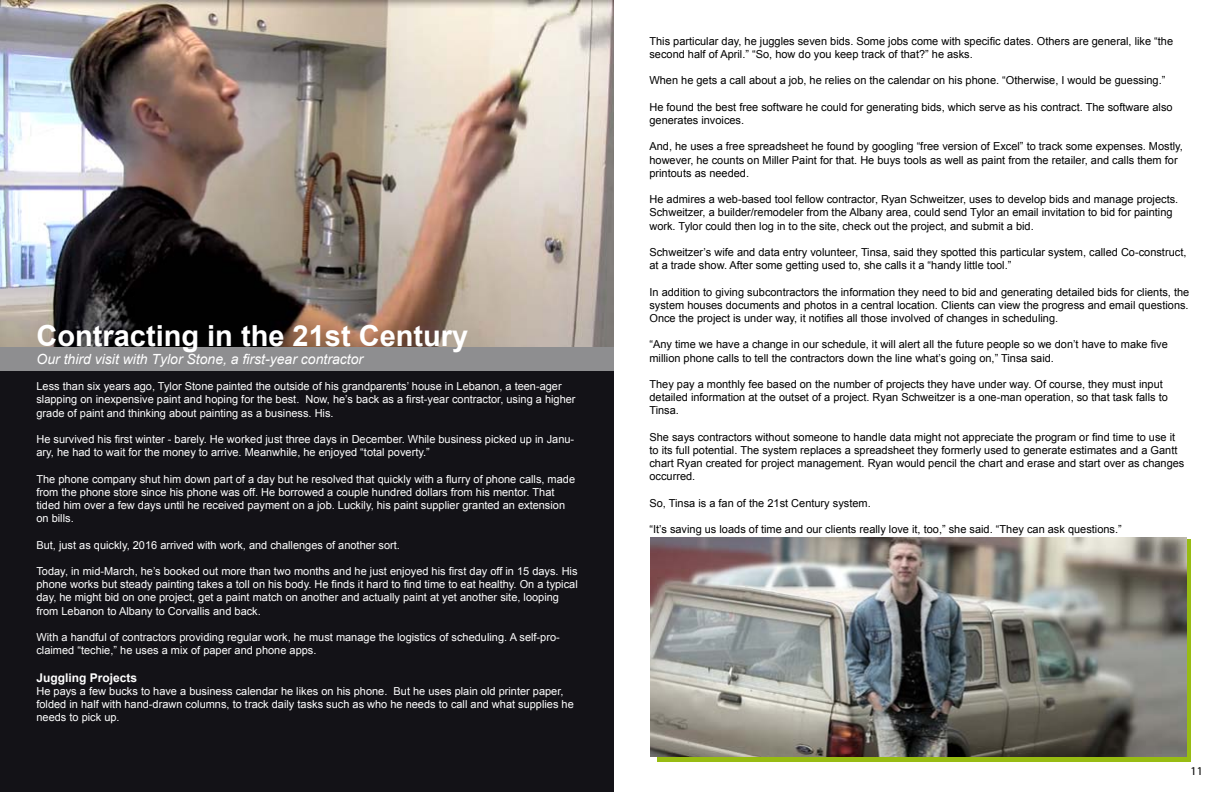
<style>
.page{position:relative;width:1224px;height:792px;background:#fff}
.page>*{position:absolute;margin:0;border:0;box-sizing:border-box;transform-origin:0 0}
.t1{font:700 29px "Arial";color:#fff}
.t2{font:italic 14px "Arial";color:#fff}
.t3{font:700 12px "Arial";color:#fff}
.t4{font:12px "Myriad Pro";color:#000}
.t5{font:11px/13.2px "Arial";color:#000}
.t6{font:11px/13.2px "Arial";color:#fff}
</style>
<div class="page">
<div style="left:0;top:371px;width:613px;height:421px;background:#131217"></div>
<div style="left:0;top:348px;width:613px;height:23px;background:#8e8e90"></div>
<img style="left:0;top:1px;width:613px;height:345px">
<div style="left:657px;top:539px;width:534px;height:222px;background:linear-gradient(to right,#98bc12,#98bc12)"></div>
<img style="left:651px;top:537px;width:536px;height:219px">
<h1 class="t1" style="left:36px;top:316px;width:433px">Contracting in the 21st Century</h1>
<p class="t2" style="left:36px;top:350px;width:328px">Our third visit with Tylor Stone, a first-year contractor</p>
<p class="t6" style="left:36px;top:380px;width:541px">Less than six years ago, Tylor Stone painted the outside of his grandparents’ house in Lebanon, a teen-ager slapping on inexpensive paint and hoping for the best. Now, he’s back as a first-year contractor, using a higher grade of paint and thinking about painting as a business. His.</p>
<p class="t6" style="left:36px;top:433px;width:539px">He survived his first winter - barely. He worked just three days in December. While business picked up in Janu&shy;ary, he had to wait for the money to arrive. Meanwhile, he enjoyed “total poverty.”</p>
<p class="t6" style="left:36px;top:472px;width:540px">The phone company shut him down part of a day but he resolved that quickly with a flurry of phone calls, made from the phone store since his phone was off. He borrowed a couple hundred dollars from his mentor. That tided him over a few days until he received payment on a job. Luckily, his paint supplier granted an extension on bills.</p>
<p class="t6" style="left:36px;top:538px;width:365px">But, just as quickly, 2016 arrived with work, and challenges of another sort.</p>
<p class="t6" style="left:36px;top:565px;width:543px">Today, in mid-March, he’s booked out more than two months and he just enjoyed his first day off in 15 days. His phone works but steady painting takes a toll on his body. He finds it hard to find time to eat healthy. On a typical day, he might bid on one project, get a paint match on another and actually paint at yet another site, looping from Lebanon to Albany to Corvallis and back.</p>
<p class="t6" style="left:36px;top:631px;width:525px">With a handful of contractors providing regular work, he must manage the logistics of scheduling. A self-pro&shy;claimed “techie,” he uses a mix of paper and phone apps.</p>
<p class="t3" style="left:36px;top:670px;width:102px">Juggling Projects</p>
<p class="t6" style="left:36px;top:685px;width:539px">He pays a few bucks to have a business calendar he likes on his phone. But he uses plain old printer paper, folded in half with hand-drawn columns, to track daily tasks such as who he needs to call and what supplies he needs to pick up.</p>
<p class="t5" style="left:649px;top:34px;width:525px">This particular day, he juggles seven bids. Some jobs come with specific dates. Others are general, like “the second half of April.” “So, how do you keep track of that?” he asks.</p>
<p class="t5" style="left:649px;top:74px;width:518px">When he gets a call about a job, he relies on the calendar on his phone. “Otherwise, I would be guessing.”</p>
<p class="t5" style="left:649px;top:100px;width:525px">He found the best free software he could for generating bids, which serve as his contract. The software also generates invoices.</p>
<p class="t5" style="left:649px;top:140px;width:535px">And, he uses a free spreadsheet he found by googling “free version of Excel” to track some expenses. Mostly, however, he counts on Miller Paint for that. He buys tools as well as paint from the retailer, and calls them for printouts as needed.</p>
<p class="t5" style="left:649px;top:193px;width:530px">He admires a web-based tool fellow contractor, Ryan Schweitzer, uses to develop bids and manage projects.<br>Schweitzer, a builder/remodeler from the Albany area, could send Tylor an email invitation to bid for painting work. Tylor could then log in to the site, check out the project, and submit a bid.</p>
<p class="t5" style="left:649px;top:246px;width:539px">Schweitzer’s wife and data entry volunteer, Tinsa, said they spotted this particular system, called Co-construct, at a trade show. After some getting used to, she calls it a “handy little tool.”</p>
<p class="t5" style="left:649px;top:285px;width:541px;text-align:justify">In addition to giving subcontractors the information they need to bid and generating detailed bids for clients, the system houses documents and photos in a central location. Clients can view the progress and email questions.<br>Once the project is under way, it notifies all those involved of changes in scheduling.</p>
<p class="t5" style="left:649px;top:338px;width:520px">“Any time we have a change in our schedule, it will alert all the future people so we don’t have to make five million phone calls to tell the contractors down the line what’s going on,” Tinsa said.</p>
<p class="t5" style="left:649px;top:378px;width:520px">They pay a monthly fee based on the number of projects they have under way. Of course, they must input detailed information at the outset of a project. Ryan Schweitzer is a one-man operation, so that task falls to<br>Tinsa.</p>
<p class="t5" style="left:649px;top:430px;width:536px">She says contractors without someone to handle data might not appreciate the program or find time to use it to its full potential. The system replaces a spreadsheet they formerly used to generate estimates and a Gantt chart Ryan created for project management. Ryan would pencil the chart and erase and start over as changes occurred.</p>
<p class="t5" style="left:649px;top:496px;width:223px">So, Tinsa is a fan of the 21st Century system.</p>
<p class="t5" style="left:649px;top:523px;width:474px">“It’s saving us loads of time and our clients really love it, too,” she said. “They can ask questions.”</p>
<p class="t4" style="left:1191px;top:764px;width:14px">11</p>
</div>
